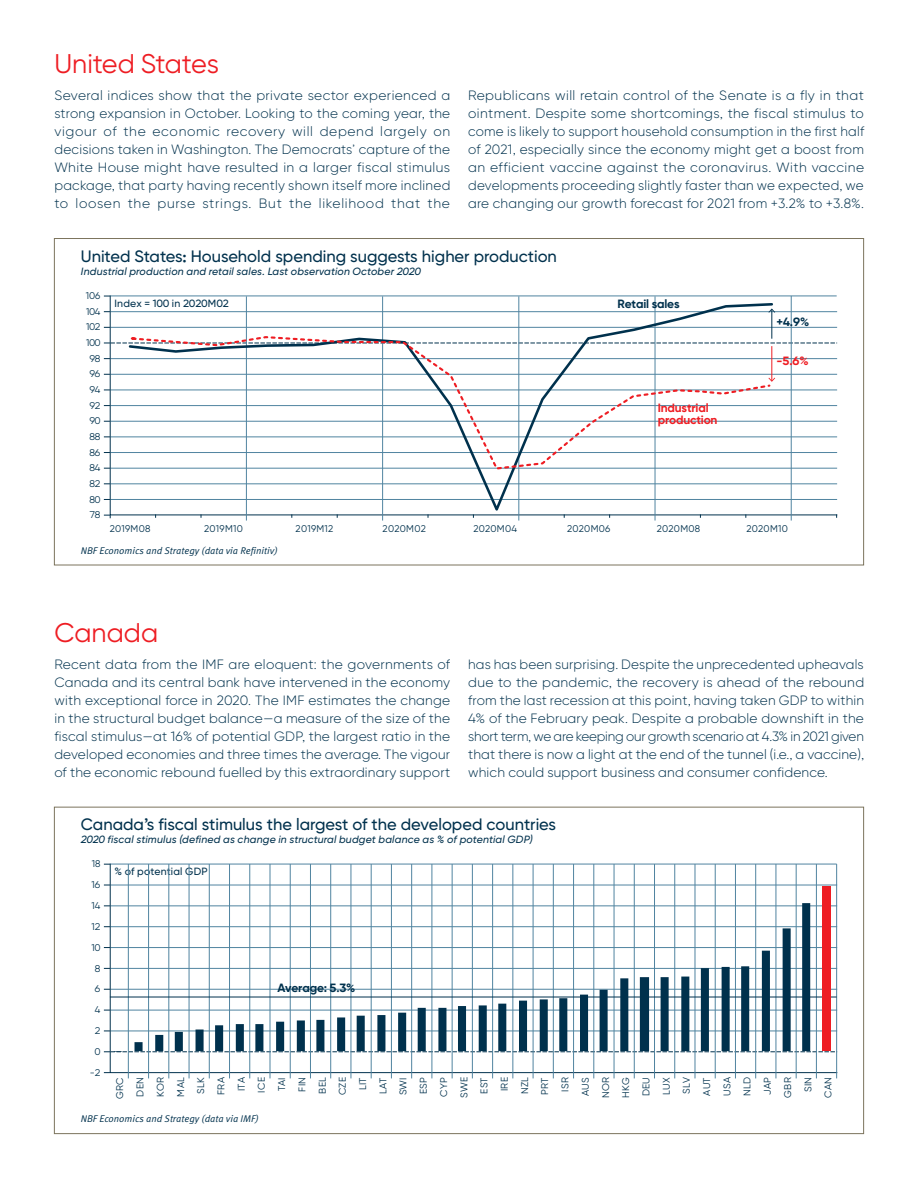
<style>
.page{position:relative;width:918px;height:1188px;background:#fff}
.page>*{position:absolute;margin:0;border:0;box-sizing:border-box;transform-origin:0 0}
.TITRE_NIVEAU_2{font:27px "Gilroy BN";letter-spacing:-.005em;color:#ee1d23}
.t1{font:500 16.5px "Gilroy BN";color:#00314d}
.TEXTE_COURANT_BN{font:300 13.5px/18px "Gilroy BN";letter-spacing:.015em;color:#00314d;text-align:justify}
.t2{font:700 12px "Gilroy BN";letter-spacing:-.015em;color:#00314d}
.t3{font:700 12px/12px "Gilroy BN";letter-spacing:-.015em;color:#ee1d23}
.t4{font:italic 500 10.5px "Gilroy BN";letter-spacing:.015em;color:#00314d}
.t5{font:500 10.5px "Gilroy BN";letter-spacing:.02em;color:#00314d}
.t6{font:9.75px/20.2px "Gilroy BN";letter-spacing:.03em;color:#00314d;text-align:right}
.t7{font:9.75px "Meta OT Norm Ita";color:#00314d}
</style>
<div class="page">
<svg style="left:109px;top:295px;width:729px;height:221px"></svg>
<hr style="left:246px;top:296px;width:1px;height:219px;background:#5084a0">
<hr style="left:382px;top:296px;width:1px;height:219px;background:#5084a0">
<hr style="left:519px;top:296px;width:1px;height:219px;background:#5084a0">
<hr style="left:655px;top:296px;width:1px;height:219px;background:#5084a0">
<hr style="left:791px;top:296px;width:1px;height:219px;background:#5084a0">
<svg style="left:127px;top:302px;width:648px;height:214px"></svg>
<hr style="left:771px;top:309px;width:1px;height:30px;background:#00314d">
<svg style="left:768px;top:309px;width:7px;height:4px"></svg>
<svg style="left:772px;top:378px;width:3px;height:4px"></svg>
<svg style="left:128px;top:335px;width:644px;height:136px"></svg>
<svg style="left:109px;top:863px;width:729px;height:210px"></svg>
<hr style="left:128px;top:864px;width:1px;height:209px;background:#5084a0">
<hr style="left:148px;top:864px;width:1px;height:209px;background:#5084a0">
<hr style="left:169px;top:864px;width:1px;height:209px;background:#5084a0">
<hr style="left:189px;top:864px;width:1px;height:209px;background:#5084a0">
<hr style="left:209px;top:864px;width:1px;height:209px;background:#5084a0">
<hr style="left:229px;top:864px;width:1px;height:209px;background:#5084a0">
<hr style="left:250px;top:864px;width:1px;height:209px;background:#5084a0">
<hr style="left:270px;top:864px;width:1px;height:209px;background:#5084a0">
<hr style="left:290px;top:864px;width:1px;height:209px;background:#5084a0">
<hr style="left:310px;top:864px;width:1px;height:209px;background:#5084a0">
<hr style="left:330px;top:864px;width:1px;height:209px;background:#5084a0">
<hr style="left:351px;top:864px;width:1px;height:209px;background:#5084a0">
<hr style="left:371px;top:864px;width:1px;height:209px;background:#5084a0">
<hr style="left:391px;top:864px;width:1px;height:209px;background:#5084a0">
<hr style="left:411px;top:864px;width:1px;height:209px;background:#5084a0">
<hr style="left:432px;top:864px;width:1px;height:209px;background:#5084a0">
<hr style="left:452px;top:864px;width:1px;height:209px;background:#5084a0">
<hr style="left:472px;top:864px;width:1px;height:209px;background:#5084a0">
<hr style="left:492px;top:864px;width:1px;height:209px;background:#5084a0">
<hr style="left:513px;top:864px;width:1px;height:209px;background:#5084a0">
<hr style="left:533px;top:864px;width:1px;height:209px;background:#5084a0">
<hr style="left:553px;top:864px;width:1px;height:209px;background:#5084a0">
<hr style="left:573px;top:864px;width:1px;height:209px;background:#5084a0">
<hr style="left:594px;top:864px;width:1px;height:209px;background:#5084a0">
<hr style="left:614px;top:864px;width:1px;height:209px;background:#5084a0">
<hr style="left:634px;top:864px;width:1px;height:209px;background:#5084a0">
<hr style="left:654px;top:864px;width:1px;height:209px;background:#5084a0">
<hr style="left:674px;top:864px;width:1px;height:209px;background:#5084a0">
<hr style="left:695px;top:864px;width:1px;height:209px;background:#5084a0">
<hr style="left:715px;top:864px;width:1px;height:209px;background:#5084a0">
<hr style="left:735px;top:864px;width:1px;height:209px;background:#5084a0">
<hr style="left:755px;top:864px;width:1px;height:209px;background:#5084a0">
<hr style="left:776px;top:864px;width:1px;height:209px;background:#5084a0">
<hr style="left:796px;top:864px;width:1px;height:209px;background:#5084a0">
<hr style="left:816px;top:864px;width:1px;height:209px;background:#5084a0">
<hr style="left:836px;top:864px;width:1px;height:209px;background:#5084a0">
<hr style="left:110px;top:997px;width:727px;height:1px;background:#00314d">
<div style="left:823px;top:886px;width:8px;height:165px;background:#ee1d23"></div>
<svg style="left:114px;top:903px;width:696px;height:149px"></svg>
<p class="TITRE_NIVEAU_2" style="left:54px;top:47px;width:166px">United States</p>
<p class="TEXTE_COURANT_BN" style="left:54px;top:86px;width:398px">Several indices show that the private sector experienced a strong expansion in October. Looking to the coming year, the vigour of the economic recovery will depend largely on decisions taken in Washington. The Democrats’ capture of the White House might have resulted in a larger fiscal stimulus package, that party having recently shown itself more inclined to loosen the purse strings. But the likelihood that the</p>
<p class="TEXTE_COURANT_BN" style="left:468px;top:86px;width:398px">Republicans will retain control of the Senate is a fly in that ointment. Despite some shortcomings, the fiscal stimulus to come is likely to support household consumption in the first half of 2021, especially since the economy might get a boost from an efficient vaccine against the coronavirus. With vaccine developments proceeding slightly faster than we expected, we are changing our growth forecast for 2021 from +3.2% to +3.8%.</p>
<p class="t1" style="left:81px;top:246px;width:478px">United States: Household spending suggests higher production</p>
<p class="t4" style="left:81px;top:264px;width:342px">Industrial production and retail sales. Last observation October 2020</p>
<p class="t6" style="left:86px;top:286px;width:16px">106</p>
<p class="t6" style="left:86px;top:301px;width:16px">104</p>
<p class="t6" style="left:86px;top:317px;width:16px">102</p>
<p class="t6" style="left:86px;top:332px;width:16px">100</p>
<p class="t6" style="left:89px;top:348px;width:13px">98</p>
<p class="t6" style="left:89px;top:364px;width:13px">96</p>
<p class="t6" style="left:89px;top:379px;width:13px">94</p>
<p class="t6" style="left:89px;top:395px;width:13px">92</p>
<p class="t6" style="left:89px;top:411px;width:13px">90</p>
<p class="t6" style="left:89px;top:426px;width:13px">88</p>
<p class="t6" style="left:89px;top:442px;width:13px">86</p>
<p class="t6" style="left:89px;top:458px;width:13px">84</p>
<p class="t6" style="left:89px;top:473px;width:13px">82</p>
<p class="t6" style="left:89px;top:489px;width:13px">80</p>
<p class="t6" style="left:89px;top:505px;width:13px">78</p>
<p class="t5" style="left:114px;top:297px;width:116px">Index = 100 in 2020M02</p>
<p class="t2" style="left:618px;top:297px;width:64px">Retail sales</p>
<p class="t3" style="left:658px;top:401px;width:61px">Industrial production</p>
<p class="t2" style="left:776px;top:314px;width:34px">+4.9%</p>
<p class="t3" style="left:776px;top:355px;width:34px">-5.6%</p>
<p class="t6" style="left:110px;top:518px;width:42px">2019M08</p>
<p class="t6" style="left:204px;top:518px;width:40px">2019M10</p>
<p class="t6" style="left:296px;top:518px;width:39px">2019M12</p>
<p class="t6" style="left:383px;top:518px;width:45px">2020M02</p>
<p class="t6" style="left:473px;top:518px;width:45px">2020M04</p>
<p class="t6" style="left:567px;top:518px;width:45px">2020M06</p>
<p class="t6" style="left:657px;top:518px;width:45px">2020M08</p>
<p class="t6" style="left:746px;top:518px;width:43px">2020M10</p>
<p class="t7" style="left:81px;top:545px;width:198px">NBF Economics and Strategy (data via Refinitiv)</p>
<p class="TITRE_NIVEAU_2" style="left:54px;top:616px;width:105px">Canada</p>
<p class="TEXTE_COURANT_BN" style="left:54px;top:655px;width:397px">Recent data from the IMF are eloquent: the governments of Canada and its central bank have intervened in the economy with exceptional force in 2020. The IMF estimates the change in the structural budget balance—a measure of the size of the fiscal stimulus—at 16% of potential GDP, the largest ratio in the developed economies and three times the average. The vigour of the economic rebound fuelled by this extraordinary support</p>
<p class="TEXTE_COURANT_BN" style="left:468px;top:655px;width:398px">has has been surprising. Despite the unprecedented upheavals due to the pandemic, the recovery is ahead of the rebound from the last recession at this point, having taken GDP to within 4% of the February peak. Despite a probable downshift in the short term, we are keeping our growth scenario at 4.3% in 2021 given that there is now a light at the end of the tunnel (i.e., a vaccine), which could support business and consumer confidence.</p>
<p class="t1" style="left:81px;top:814px;width:477px">Canada’s fiscal stimulus the largest of the developed countries</p>
<p class="t4" style="left:81px;top:833px;width:453px">2020 fiscal stimulus (defined as change in structural budget balance as % of potential GDP)</p>
<p class="t6" style="left:92px;top:854px;width:10px">18</p>
<p class="t6" style="left:92px;top:875px;width:10px">16</p>
<p class="t6" style="left:92px;top:895px;width:10px">14</p>
<p class="t6" style="left:92px;top:916px;width:10px">12</p>
<p class="t6" style="left:92px;top:937px;width:10px">10</p>
<p class="t6" style="left:95px;top:958px;width:7px">8</p>
<p class="t6" style="left:95px;top:979px;width:7px">6</p>
<p class="t6" style="left:95px;top:1000px;width:7px">4</p>
<p class="t6" style="left:95px;top:1020px;width:7px">2</p>
<p class="t6" style="left:95px;top:1041px;width:7px">0</p>
<p class="t6" style="left:90px;top:1062px;width:12px">-2</p>
<p class="t5" style="left:114px;top:865px;width:95px">% of potential GDP</p>
<p class="t2" style="left:277px;top:981px;width:79px">Average: 5.3%</p>
<p class="t6" style="left:110px;top:1099px;width:23px;rotate:-90deg">GRC<br>DEN<br>KOR<br>MAL<br>SLK<br>FRA<br>ITA<br>ICE<br>TAI<br>FIN<br>BEL<br>CZE<br>LIT<br>LAT<br>SWI<br>ESP<br>CYP<br>SWE<br>EST<br>IRE<br>NZL<br>PRT<br>ISR<br>AUS<br>NOR<br>HKG<br>DEU<br>LUX<br>SLV<br>AUT<br>USA<br>NLD<br>JAP<br>GBR<br>SIN<br>CAN</p>
<p class="t7" style="left:81px;top:1113px;width:179px">NBF Economics and Strategy (data via IMF)</p>
</div>
